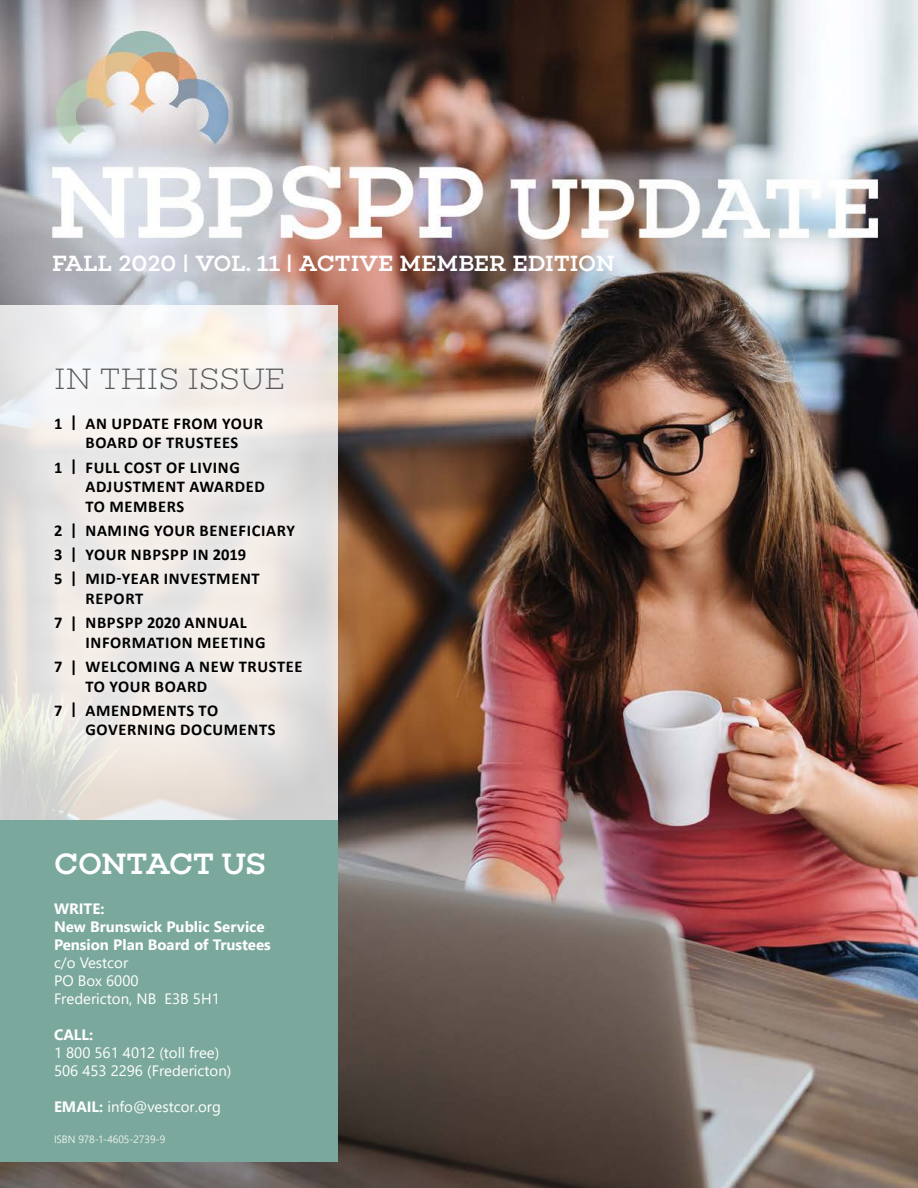
<style>
.page{position:relative;width:918px;height:1188px;background:#fff}
.page>*{position:absolute;margin:0;border:0;box-sizing:border-box;transform-origin:0 0}
.t1{font:200 30px "Choplin";color:#595959}
.t2{font:500 30px "Choplin";letter-spacing:-.015em;color:#fff}
.t3{font:500 22.5px "Choplin";letter-spacing:-.01em;color:#fff}
.t4{font:700 16.5px/24px "Calibri";letter-spacing:.04em;color:#000}
.t5{font:15px/18px "Segoe UI";color:#fff}
.t6{font:700 15px/18px "Segoe UI";color:#fff}
.t7{font:300 10.5px "Segoe UI";color:#fff}
.s1{color:#595a5a}
.s2{font-weight:700}
</style>
<div class="page">
<img style="left:0;top:0;width:918px;height:1188px">
<svg style="left:0;top:305px;width:338px;height:516px"></svg>
<div style="left:0;top:821px;width:338px;height:341px;background:#7ba89d"></div>
<svg style="left:0;top:310px;width:361px;height:483px"></svg>
<h2 class="t3" style="left:52px;top:250px;width:564px">FALL 2020 | VOL. 11 | ACTIVE MEMBER EDITION</h2>
<h1 class="t1" style="left:54px;top:362px;width:232px"><span class="s1">IN TH</span>IS ISSUE</h1>
<p class="t4" style="left:54px;top:413px;width:211px;line-height:19.8px;text-align:center">1 | AN UPDATE FROM YOUR<br>BOARD OF TRUSTEES</p>
<p class="t4" style="left:85px;top:457px;width:181px;line-height:19.8px;text-indent:-31px">1 | FULL COST OF LIVING<br>ADJUSTMENT AWARDED<br>TO MEMBERS</p>
<p class="t4" style="left:54px;top:518px;width:243px">2 | NAMING YOUR BENEFICIARY<br>3 | YOUR NBPSPP IN 2019<br>5 | MID-YEAR INVESTMENT</p>
<p class="t4" style="left:54px;top:586px;width:194px;text-indent:31px">REPORT<br>7 | NBPSPP 2020 ANNUAL</p>
<p class="t4" style="left:54px;top:630px;width:250px;text-align:center">INFORMATION MEETING<br>7 | WELCOMING A NEW TRUSTEE</p>
<p class="t4" style="left:54px;top:674px;width:166px;text-indent:31px">TO YOUR BOARD<br>7 | AMENDMENTS TO</p>
<p class="t4" style="left:85px;top:718px;width:192px">GOVERNING DOCUMENTS</p>
<h1 class="t2" style="left:54px;top:847px;width:213px">CONTACT US</h1>
<p class="t6" style="left:54px;top:899px;width:218px">WRITE:<br>New Brunswick Public Service<br>Pension Plan Board of Trustees</p>
<p class="t5" style="left:54px;top:952px;width:167px">c/o Vestcor<br>PO Box 6000<br>Fredericton, NB E3B 5H1</p>
<p class="t6" style="left:54px;top:1025px;width:41px">CALL:</p>
<p class="t5" style="left:54px;top:1042px;width:179px">1 800 561 4012 (toll free)<br>506 453 2296 (Fredericton)</p>
<p class="t5" style="left:54px;top:1096px;width:168px"><span class="s2">EMAIL:</span> info@vestcor.org</p>
<p class="t7" style="left:54px;top:1129px;width:113px">ISBN 978-1-4605-2739-9</p>
</div>
